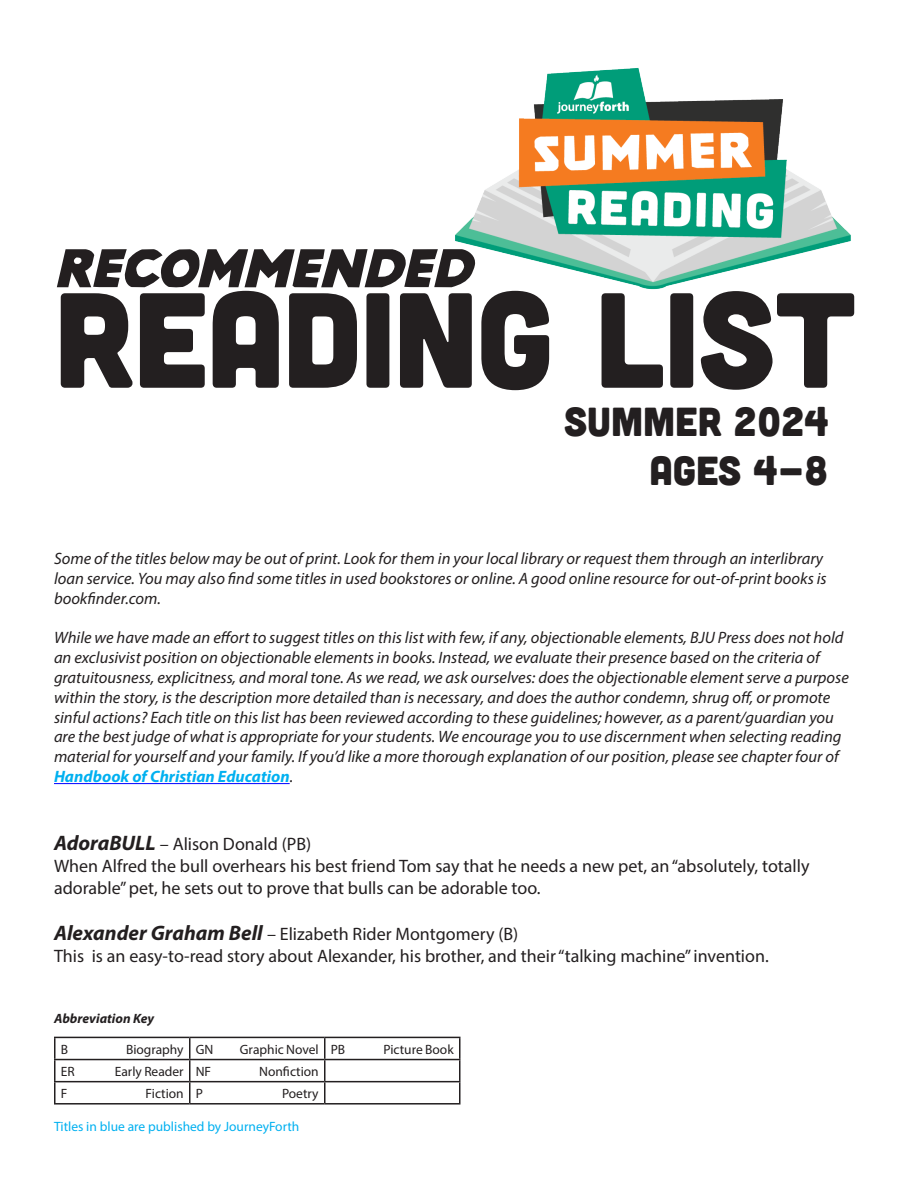
<style>
.page{position:relative;width:918px;height:1188px;background:#fff}
.page>*{position:absolute;margin:0;border:0;box-sizing:border-box;transform-origin:0 0}
.t1{font:135px "Cubano";letter-spacing:-.015em;color:#231f20}
.t2{font:italic 500 61.5px "Poleno";color:#231f20}
.t3{font:40.5px "Cubano";color:#231f20}
.t4{font:18px/21.6px "Myriad Pro";color:#231f20}
.t5{font:italic 16.5px/19.8px "Myriad Pro";color:#231f20}
.t6{font:13.5px "Myriad Pro";color:#231f20}
.t7{font:13.5px "Myriad Pro";color:#00b0f0}
.t8{font:italic 700 13.5px "Myriad Pro";color:#231f20}
.s1{font-weight:700;color:#00b0f0}
.s2{font-weight:700;font-style:italic;font-size:21px}
</style>
<div class="page">
<hr style="left:54px;top:1037px;width:136px;height:1px;background:#231f20">
<hr style="left:54px;top:1038px;width:2px;height:21px;background:#231f20">
<hr style="left:190px;top:1037px;width:135px;height:1px;background:#231f20">
<hr style="left:325px;top:1037px;width:135px;height:1px;background:#231f20">
<hr style="left:324px;top:1038px;width:2px;height:21px;background:#231f20">
<hr style="left:54px;top:1059px;width:136px;height:1px;background:#231f20">
<hr style="left:54px;top:1060px;width:2px;height:21px;background:#231f20">
<hr style="left:190px;top:1059px;width:135px;height:1px;background:#231f20">
<hr style="left:325px;top:1059px;width:135px;height:1px;background:#231f20">
<hr style="left:324px;top:1060px;width:2px;height:21px;background:#231f20">
<hr style="left:54px;top:1081px;width:136px;height:1px;background:#231f20">
<hr style="left:54px;top:1082px;width:2px;height:21px;background:#231f20">
<hr style="left:190px;top:1081px;width:135px;height:1px;background:#231f20">
<svg style="left:189px;top:1038px;width:1px;height:65px"></svg>
<hr style="left:325px;top:1081px;width:135px;height:1px;background:#231f20">
<hr style="left:324px;top:1082px;width:2px;height:21px;background:#231f20">
<svg style="left:459px;top:1038px;width:1px;height:65px"></svg>
<hr style="left:54px;top:1103px;width:136px;height:2px;background:#231f20">
<hr style="left:190px;top:1103px;width:135px;height:2px;background:#231f20">
<hr style="left:325px;top:1103px;width:135px;height:2px;background:#231f20">
<hr style="left:54px;top:783px;width:236px;height:1px;background:#00f">
<img style="left:455px;top:68px;width:396px;height:222px">
<p class="t2" style="left:54px;top:234px;width:433px">RECOMMENDED</p>
<p class="t1" style="left:54px;top:254px;width:803px">READING LIST</p>
<p class="t3" style="left:564px;top:396px;width:266px">SUMMER 2024</p>
<p class="t3" style="left:649px;top:445px;width:181px">AGES 4-8</p>
<p class="t5" style="left:54px;top:548px;width:774px">Some of the titles below may be out of print. Look for them in your local library or request them through an interlibrary loan service. You may also find some titles in used bookstores or online. A good online resource for out-of-print books is bookfinder.com.</p>
<p class="t5" style="left:54px;top:628px;width:796px">While we have made an effort to suggest titles on this list with few, if any, objectionable elements, BJU Press does not hold an exclusivist position on objectionable elements in books. Instead, we evaluate their presence based on the criteria of gratuitousness, explicitness, and moral tone. As we read, we ask ourselves: does the objectionable element serve a purpose within the story, is the description more detailed than is necessary, and does the author condemn, shrug off, or promote sinful actions? Each title on this list has been reviewed according to these guidelines; however, as a parent/guardian you are the best judge of what is appropriate for your students. We encourage you to use discernment when selecting reading material for yourself and your family. If you’d like a more thorough explanation of our position, please see chapter four of <span class="s1">Handbook of Christian Education</span>.</p>
<p class="t4" style="left:54px;top:833px;width:259px"><span class="s2">AdoraBULL</span> – Alison Donald (PB)</p>
<p class="t4" style="left:54px;top:855px;width:757px">When Alfred the bull overhears his best friend Tom say that he needs a new pet, an “absolutely, totally adorable” pet, he sets out to prove that bulls can be adorable too.</p>
<p class="t4" style="left:54px;top:923px;width:466px"><span class="s2">Alexander Graham Bell</span> – Elizabeth Rider Montgomery (B)</p>
<p class="t4" style="left:54px;top:945px;width:716px">This is an easy-to-read story about Alexander, his brother, and their “talking machine” invention.</p>
<p class="t8" style="left:54px;top:1010px;width:102px">Abbreviation Key</p>
<p class="t6" style="left:61px;top:1041px;width:9px">B</p>
<p class="t6" style="left:126px;top:1041px;width:89px">Biography GN</p>
<p class="t6" style="left:240px;top:1041px;width:107px">Graphic Novel PB</p>
<p class="t6" style="left:383px;top:1041px;width:72px">Picture Book</p>
<p class="t6" style="left:61px;top:1063px;width:15px">ER</p>
<p class="t6" style="left:115px;top:1063px;width:98px">Early Reader NF</p>
<p class="t6" style="left:259px;top:1063px;width:61px">Nonfiction</p>
<p class="t6" style="left:61px;top:1085px;width:8px">F</p>
<p class="t6" style="left:146px;top:1085px;width:59px">Fiction P</p>
<p class="t6" style="left:282px;top:1085px;width:38px">Poetry</p>
<p class="t7" style="left:54px;top:1118px;width:247px">Titles in blue are published by JourneyForth</p>
</div>
